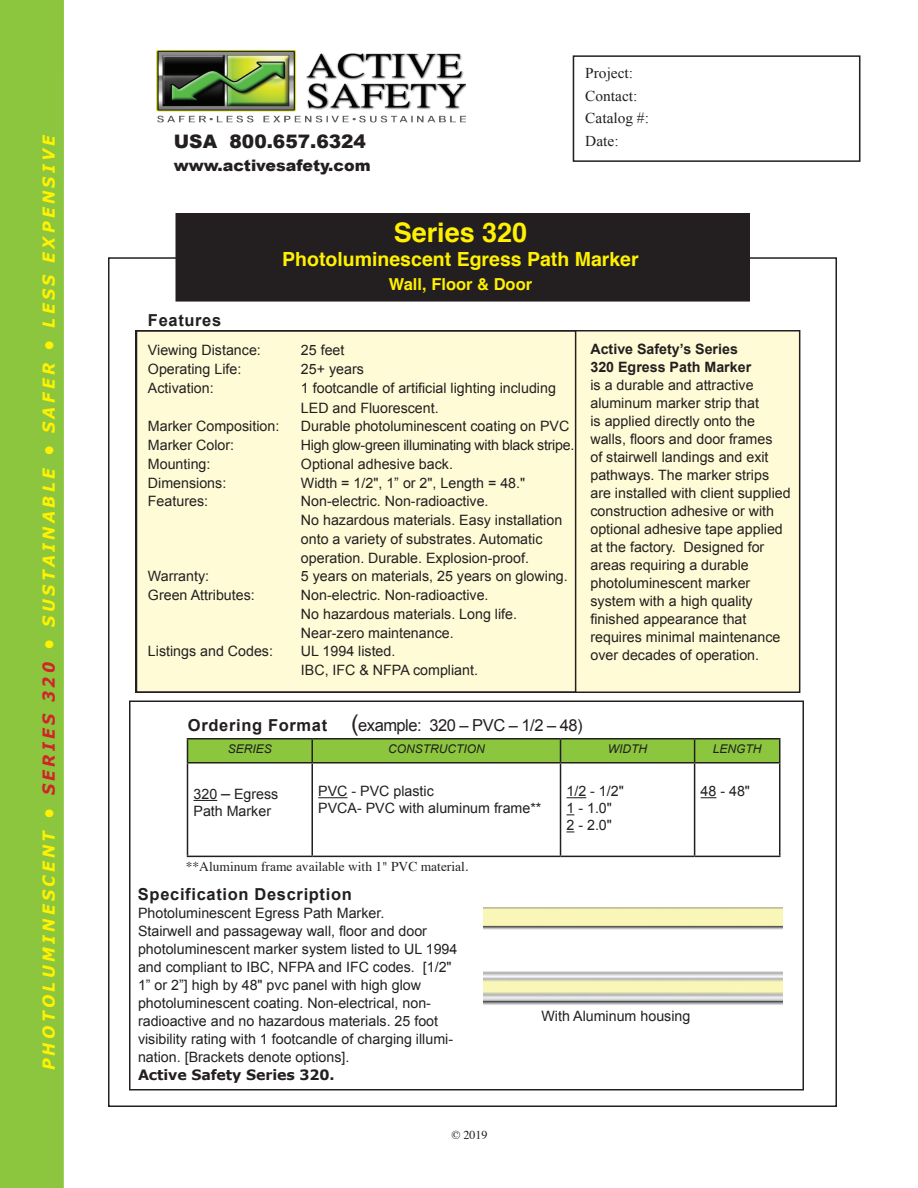
<style>
.page{position:relative;width:918px;height:1188px;background:#fff}
.page>*{position:absolute;margin:0;border:0;box-sizing:border-box;transform-origin:0 0}
.t1{font:700 27px "Helvetica";color:#fff101}
.t2{font:700 19.5px "Helvetica";color:#fff101}
.t3{font:900 18.6px "Arial";color:#231f20}
.t4{font:italic 700 16.5px "Verdana";letter-spacing:.22em;color:#fff101;scale:.94 1}
.t5{font:16.5px "Arial";letter-spacing:-.03em;color:#231f20}
.t6{font:700 16.5px "Arial";letter-spacing:.04em;color:#231f20}
.t7{font:700 16.5px "Helvetica";color:#fff101}
.t8{font:900 15.9px "Arial";color:#231f20}
.t9{font:15px/22.5px "Times New Roman";color:#231f20}
.t10{font:14.25px/18px "Arial";color:#231f20}
.t11{font:14.25px "Arial";letter-spacing:-.02em;color:#231f20}
.t12{font:700 14.25px/18px "Arial";color:#231f20}
.t13{font:700 14.25px "Verdana";letter-spacing:-.01em;color:#231f20}
.t14{font:13.5px "Times";color:#231f20}
.t15{font:italic 12px "Arial";color:#231f20}
.t16{font:12px "Times";color:#231f20}
.s1{color:#d1232a}
.s2{font-weight:700}
.s3{font-size:23.1px}
.s4{font-size:16.5px}
</style>
<div class="page">
<div style="left:129px;top:700px;width:675px;height:390px;border:2px solid #231f20"></div>
<div style="left:136px;top:331px;width:664px;height:361px;background:#fffbd6"></div>
<div style="left:176px;top:214px;width:573px;height:87px;background:#231f20"></div>
<div style="left:176px;top:213px;width:574px;height:89px;border:2px solid #231f20"></div>
<div style="left:136px;top:330px;width:440px;height:363px;border:2px solid #231f20"></div>
<hr style="left:187px;top:738px;width:125px;height:2px;background:#231f20">
<hr style="left:312px;top:738px;width:249px;height:2px;background:#231f20">
<hr style="left:561px;top:738px;width:134px;height:2px;background:#231f20">
<hr style="left:695px;top:738px;width:85px;height:2px;background:#231f20">
<div style="left:187px;top:739px;width:593px;height:23px;background:#8bc63e"></div>
<hr style="left:187px;top:762px;width:125px;height:2px;background:#231f20">
<hr style="left:187px;top:764px;width:1px;height:92px;background:#231f20">
<hr style="left:312px;top:762px;width:249px;height:2px;background:#231f20">
<hr style="left:311px;top:764px;width:2px;height:92px;background:#231f20">
<hr style="left:561px;top:762px;width:134px;height:2px;background:#231f20">
<hr style="left:560px;top:764px;width:1px;height:92px;background:#231f20">
<hr style="left:695px;top:762px;width:85px;height:2px;background:#231f20">
<hr style="left:694px;top:764px;width:1px;height:92px;background:#231f20">
<hr style="left:779px;top:764px;width:1px;height:92px;background:#231f20">
<hr style="left:187px;top:856px;width:125px;height:1px;background:#231f20">
<hr style="left:312px;top:856px;width:249px;height:1px;background:#231f20">
<hr style="left:561px;top:856px;width:134px;height:1px;background:#231f20">
<hr style="left:695px;top:856px;width:85px;height:1px;background:#231f20">
<svg style="left:194px;top:800px;width:23px;height:1px"></svg>
<hr style="left:318px;top:797px;width:30px;height:1px;background:#231f20">
<svg style="left:567px;top:797px;width:19px;height:1px"></svg>
<svg style="left:701px;top:797px;width:15px;height:1px"></svg>
<div style="left:0;top:0;width:64px;height:1188px;background:#8bc63e"></div>
<img style="left:484px;top:907px;width:299px;height:23px">
<img style="left:483px;top:971px;width:299px;height:34px">
<img style="left:156px;top:49px;width:310px;height:74px">
<div style="left:573px;top:55px;width:287px;height:107px;border:2px solid #231f20"></div>
<p class="t4" style="left:37px;top:1070px;width:997px;rotate:-90deg">Photoluminescent • <span class="s1">Series 320</span> • sustainable • safer • less expensive</p>
<h3 class="t3" style="left:174px;top:128px;width:194px">USA 800.657.6324</h3>
<p class="t8" style="left:174px;top:154px;width:198px">www.activesafety.com</p>
<p class="t9" style="left:585px;top:62px;width:65px">Project:<br>Contact:<br>Catalog #:<br>Date:</p>
<h1 class="t1" style="left:394px;top:211px;width:135px">Series 320</h1>
<h2 class="t2" style="left:282px;top:243px;width:358px">Photoluminescent Egress Path Marker</h2>
<p class="t7" style="left:389px;top:271px;width:145px">Wall, Floor &amp; Door</p>
<p class="t6" style="left:148px;top:309px;width:75px">Features</p>
<p class="t10" style="left:148px;top:341px;width:114px">Viewing Distance:</p>
<p class="t10" style="left:301px;top:341px;width:45px">25 feet</p>
<p class="t10" style="left:148px;top:360px;width:95px">Operating Life:</p>
<p class="t10" style="left:301px;top:360px;width:64px">25+ years</p>
<p class="t10" style="left:148px;top:379px;width:67px">Activation:</p>
<p class="t10" style="left:301px;top:378px;width:257px;line-height:19.5px">1 footcandle of artificial lighting including<br>LED and Fluorescent.</p>
<p class="t10" style="left:148px;top:417px;width:133px">Marker Composition:</p>
<p class="t10" style="left:301px;top:417px;width:270px">Durable photoluminescent coating on PVC</p>
<p class="t10" style="left:148px;top:436px;width:88px">Marker Color:</p>
<p class="t11" style="left:301px;top:436px;width:275px">High glow-green illuminating with black stripe.</p>
<p class="t10" style="left:148px;top:455px;width:64px">Mounting:</p>
<p class="t10" style="left:301px;top:455px;width:154px">Optional adhesive back.</p>
<p class="t10" style="left:148px;top:474px;width:80px">Dimensions:</p>
<p class="t10" style="left:301px;top:474px;width:226px">Width = 1/2", 1” or 2", Length = 48."</p>
<p class="t10" style="left:148px;top:492px;width:62px">Features:</p>
<p class="t10" style="left:301px;top:492px;width:263px;line-height:18.8px">Non-electric. Non-radioactive.<br>No hazardous materials. Easy installation onto a variety of substrates. Automatic operation. Durable. Explosion-proof.</p>
<p class="t10" style="left:148px;top:567px;width:63px">Warranty:</p>
<p class="t10" style="left:301px;top:567px;width:268px">5 years on materials, 25 years on glowing.</p>
<p class="t10" style="left:148px;top:586px;width:108px">Green Attributes:</p>
<p class="t10" style="left:301px;top:586px;width:218px;line-height:18.8px">Non-electric. Non-radioactive.<br>No hazardous materials. Long life.<br>Near-zero maintenance.</p>
<p class="t10" style="left:148px;top:642px;width:127px">Listings and Codes:</p>
<p class="t10" style="left:301px;top:642px;width:179px;line-height:18.8px">UL 1994 listed.<br>IBC, IFC &amp; NFPA compliant.</p>
<p class="t12" style="left:590px;top:340px;width:162px">Active Safety’s Series<br>320 Egress Path Marker</p>
<p class="t10" style="left:590px;top:376px;width:202px">is a durable and attractive aluminum marker strip that<br>is applied directly onto the walls, floors and door frames<br>of stairwell landings and exit pathways. The marker strips are installed with client supplied construction adhesive or with optional adhesive tape applied at the factory. Designed for areas requiring a durable photoluminescent marker system with a high quality finished appearance that requires minimal maintenance over decades of operation.</p>
<p class="t5" style="left:188px;top:714px;width:396px"><span class="s2">Ordering Format</span> <span class="s3">(</span>example: 320 – PVC – 1/2 – 48)</p>
<p class="t15" style="left:228px;top:742px;width:45px">SERIES</p>
<p class="t15" style="left:388px;top:742px;width:98px">CONSTRUCTION</p>
<p class="t15" style="left:608px;top:742px;width:41px">WIDTH</p>
<p class="t15" style="left:713px;top:742px;width:50px">LENGTH</p>
<p class="t10" style="left:194px;top:786px;width:86px;line-height:17.1px">320 <span class="s4">–</span> Egress<br>Path Marker</p>
<p class="t10" style="left:318px;top:783px;width:225px;line-height:17.1px">PVC - PVC plastic<br>PVCA- PVC with aluminum frame**</p>
<p class="t10" style="left:567px;top:783px;width:59px;line-height:17.1px">1/2 - 1/2"<br>1 - 1.0"<br>2 - 2.0"</p>
<p class="t10" style="left:701px;top:782px;width:51px">48 - 48"</p>
<p class="t14" style="left:186px;top:854px;width:284px">**Aluminum frame available with 1" PVC material.</p>
<p class="t6" style="left:138px;top:884px;width:215px">Specification Description</p>
<p class="t10" style="left:138px;top:904px;width:321px">Photoluminescent Egress Path Marker.<br>Stairwell and passageway wall, floor and door photoluminescent marker system listed to UL 1994 and compliant to IBC, NFPA and IFC codes. [1/2" 1” or 2”] high by 48" pvc panel with high glow photoluminescent coating. Non-electrical, non&shy;radioactive and no hazardous materials. 25 foot visibility rating with 1 footcandle of charging illumi&shy;nation. [Brackets denote options].</p>
<p class="t13" style="left:138px;top:1065px;width:198px">Active Safety Series 320.</p>
<p class="t16" style="left:452px;top:1123px;width:38px">© 2019</p>
<p class="t10" style="left:542px;top:1007px;width:150px">With Aluminum housing</p>
</div>
